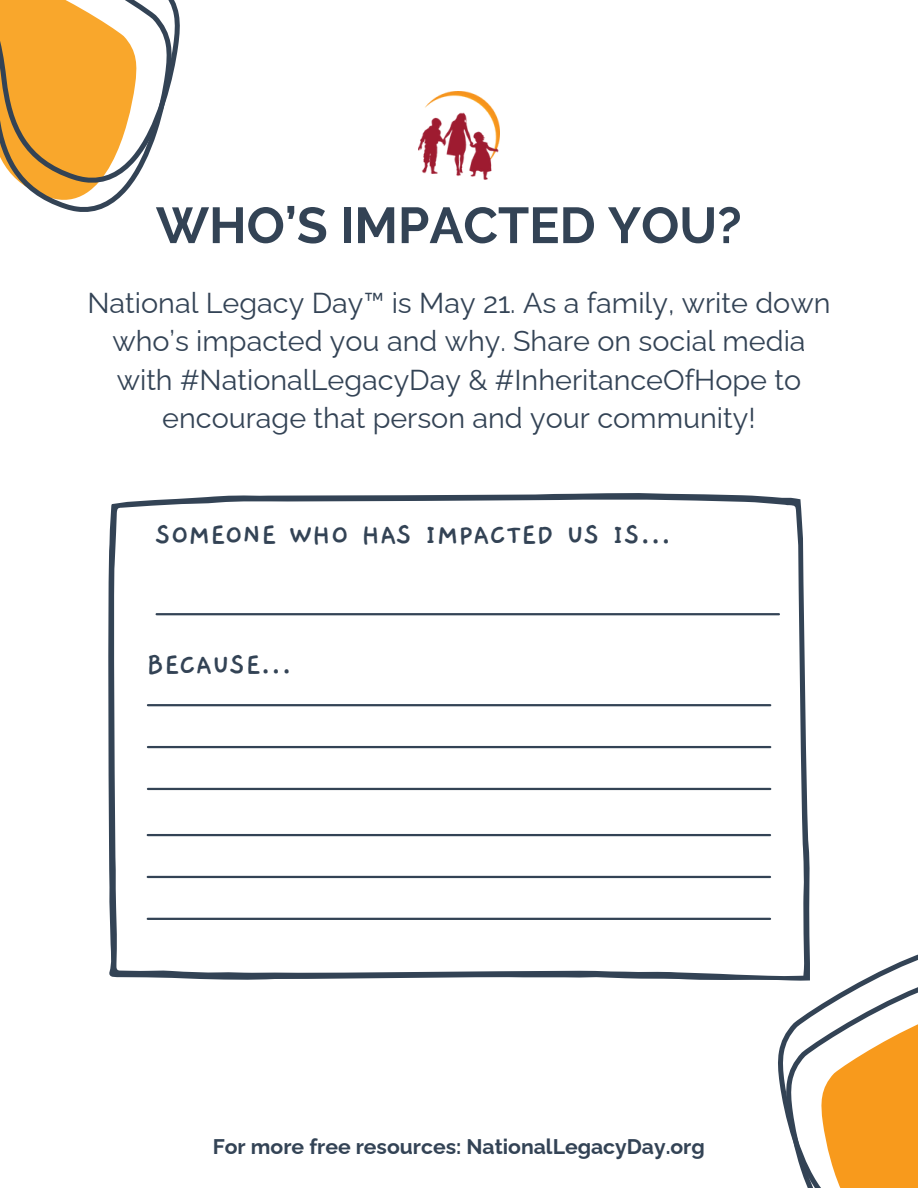
<style>
.page{position:relative;width:918px;height:1188px;background:#fff}
.page>*{position:absolute;margin:0;border:0;box-sizing:border-box;transform-origin:0 0}
.t1{font:700 50.55px "Raleway";color:#334355}
.t2{font:700 30.6px "Gaegu";color:#334355}
.t3{font:28.8px/38.2px "Raleway";color:#334355;text-align:center}
.t4{font:700 21.15px "Raleway";color:#334355}
</style>
<div class="page">
<svg style="left:778px;top:954px;width:140px;height:234px"></svg>
<svg style="left:0;top:0;width:180px;height:212px;fill:#f9a72c"></svg>
<img style="left:419px;top:92px;width:81px;height:88px">
<svg style="left:108px;top:493px;width:702px;height:488px"></svg>
<hr style="left:157px;top:613px;width:622px;height:2px;background:#334355">
<hr style="left:148px;top:704px;width:622px;height:2px;background:#334355">
<hr style="left:148px;top:746px;width:622px;height:2px;background:#334355">
<hr style="left:148px;top:788px;width:622px;height:2px;background:#334355">
<hr style="left:148px;top:834px;width:622px;height:2px;background:#334355">
<hr style="left:148px;top:876px;width:622px;height:2px;background:#334355">
<hr style="left:148px;top:918px;width:622px;height:2px;background:#334355">
<p class="t1" style="left:156px;top:196px;width:587px">WHO’S IMPACTED YOU?</p>
<h1 class="t3" style="left:87px;top:284px;width:745px">National Legacy Day™ is May 21. As a family, write down who’s impacted you and why. Share on social media with #NationalLegacyDay &amp; #InheritanceOfHope to encourage that person and your community!</h1>
<h3 class="t2" style="left:155px;top:520px;width:517px">SOMEONE WHO HAS IMPACTED US IS...</h3>
<h2 class="t2" style="left:147px;top:649px;width:147px">BECAUSE...</h2>
<h2 class="t4" style="left:213px;top:1134px;width:494px">For more free resources: NationalLegacyDay.org</h2>
</div>
